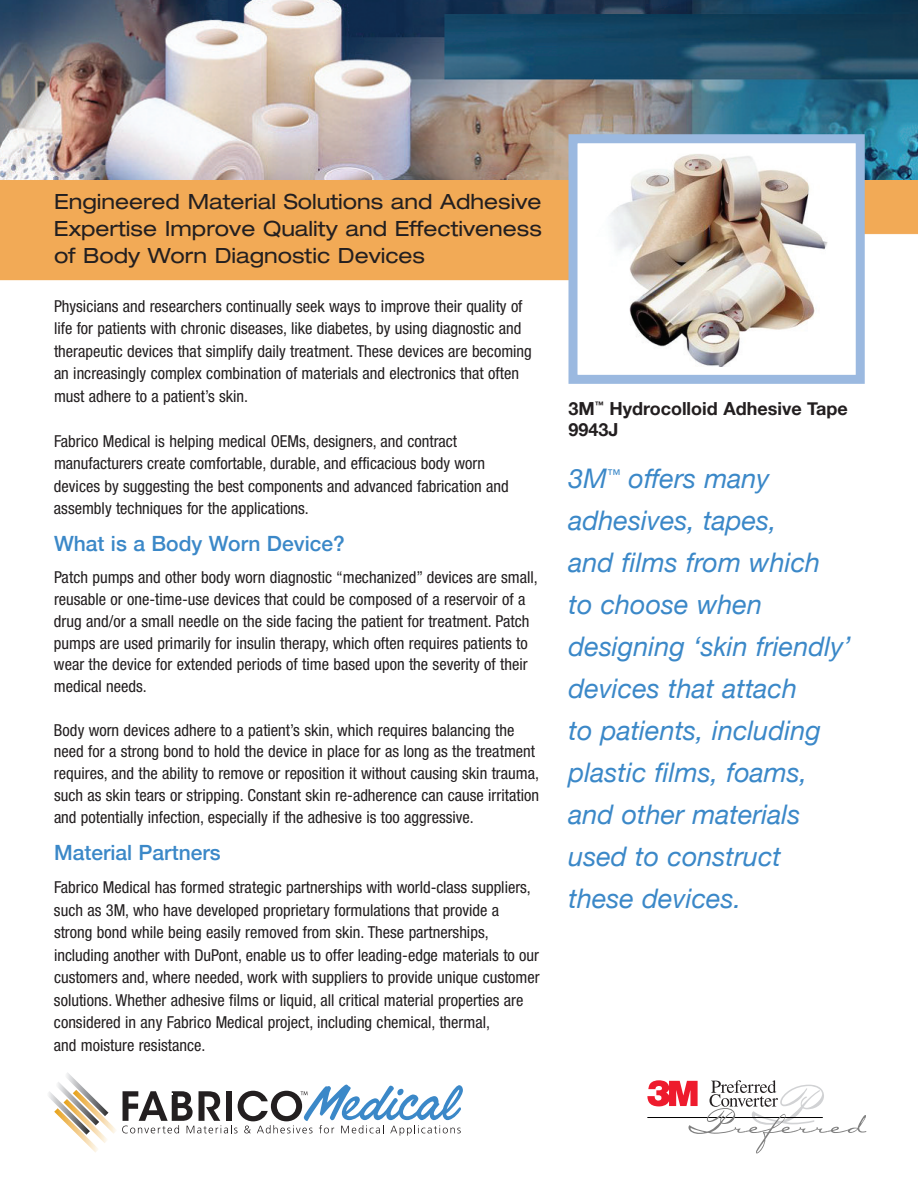
<style>
.page{position:relative;width:918px;height:1188px;background:#fff}
.page>*{position:absolute;margin:0;border:0;box-sizing:border-box;transform-origin:0 0}
.t1{font:italic 27px/42px "Helvetica Neue";color:#3b88c8}
.t2{font:expanded 21px/27px "Helvetica Neue";color:#231f20;text-align:justify}
.t3{font:500 21px "Helvetica Neue";color:#3b88c8}
.t4{font:700 18px/21px "Helvetica Neue";color:#231f20}
.t5{font:condensed 16.5px/22.5px "Helvetica Neue";color:#231f20}
</style>
<div class="page">
<img style="left:0;top:0;width:918px;height:281px">
<svg style="left:647px;top:1080px;width:219px;height:74px"></svg>
<svg style="left:48px;top:1073px;width:415px;height:79px"></svg>
<div style="left:578px;top:143px;width:278px;height:232px;background:#fff"></div>
<img style="left:609px;top:154px;width:218px;height:213px">
<div style="left:568px;top:134px;width:297px;height:250px;border:9px solid #9bb9e0"></div>
<p class="t2" style="left:54px;top:191px;width:489px">Engineered Material Solutions and Adhesive Expertise Improve Quality and Effectiveness of Body Worn Diagnostic Devices</p>
<p class="t5" style="left:54px;top:296px;width:479px">Physicians and researchers continually seek ways to improve their quality of life for patients with chronic diseases, like diabetes, by using diagnostic and therapeutic devices that simplify daily treatment. These devices are becoming an increasingly complex combination of materials and electronics that often must adhere to a patient’s skin.</p>
<p class="t5" style="left:54px;top:431px;width:456px">Fabrico Medical is helping medical OEMs, designers, and contract manufacturers create comfortable, durable, and efficacious body worn devices by suggesting the best components and advanced fabrication and assembly techniques for the applications.</p>
<p class="t3" style="left:54px;top:531px;width:292px">What is a Body Worn Device?</p>
<p class="t5" style="left:54px;top:568px;width:485px;line-height:21.8px">Patch pumps and other body worn diagnostic “mechanized” devices are small, reusable or one-time-use devices that could be composed of a reservoir of a drug and/or a small needle on the side facing the patient for treatment. Patch pumps are used primarily for insulin therapy, which often requires patients to wear the device for extended periods of time based upon the severity of their medical needs.</p>
<p class="t5" style="left:54px;top:720px;width:487px;line-height:21.8px">Body worn devices adhere to a patient’s skin, which requires balancing the need for a strong bond to hold the device in place for as long as the treatment requires, and the ability to remove or reposition it without causing skin trauma, such as skin tears or stripping. Constant skin re-adherence can cause irritation and potentially infection, especially if the adhesive is too aggressive.</p>
<p class="t3" style="left:54px;top:840px;width:168px">Material Partners</p>
<p class="t5" style="left:54px;top:877px;width:487px">Fabrico Medical has formed strategic partnerships with world-class suppliers, such as 3M, who have developed proprietary formulations that provide a strong bond while being easily removed from skin. These partnerships, including another with DuPont, enable us to offer leading-edge materials to our customers and, where needed, work with suppliers to provide unique customer solutions. Whether adhesive films or liquid, all critical material properties are considered in any Fabrico Medical project, including chemical, thermal,<br>and moisture resistance.</p>
<p class="t4" style="left:568px;top:398px;width:281px">3M<sup>™</sup> Hydrocolloid Adhesive Tape<br>9943J</p>
<h1 class="t1" style="left:568px;top:457px;width:284px">3M<sup>™</sup> offers many adhesives, tapes,<br>and films from which to choose when designing ‘skin friendly’ devices that attach<br>to patients, including plastic films, foams, and other materials used to construct these devices.</h1>
</div>
